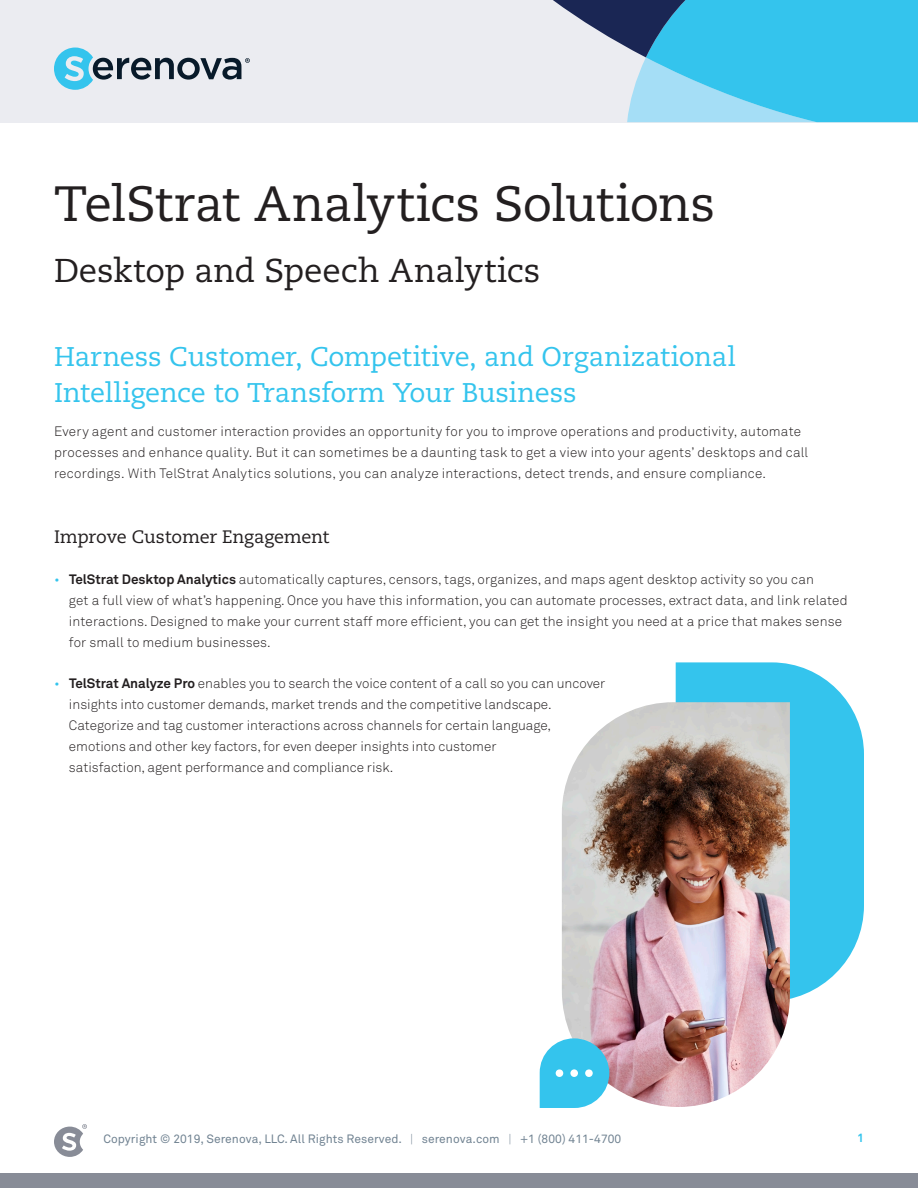
<style>
.page{position:relative;width:918px;height:1188px;background:#fff}
.page>*{position:absolute;margin:0;border:0;box-sizing:border-box;transform-origin:0 0}
.t1{font:49.5px "Caecilia LT Pro 55 Roman";letter-spacing:-.015em;color:#231f20}
.t2{font:33px "Caecilia LT Pro 55 Roman";letter-spacing:-.005em;color:#231f20}
.t3{font:27px/36px "Caecilia LT Pro 55 Roman";letter-spacing:-.005em;color:#34c4ed}
.t4{font:18px "Caecilia LT Pro 55 Roman";letter-spacing:-.015em;color:#231f20}
.t5{font:300 13.5px/21px "Akkurat";letter-spacing:.01em;color:#231f20}
.t6{font:12px "Akkurat";letter-spacing:.005em;color:#718392}
.t7{font:700 12px "Akkurat";color:#34c4ed}
.s1{color:#34c4ed}
.s2{font-weight:700}
.s3{font-weight:300}
</style>
<div class="page">
<div style="left:0;top:1174px;width:918px;height:14px;background:#888c97"></div>
<svg style="left:54px;top:1124px;width:33px;height:33px"></svg>
<div style="left:0;top:0;width:918px;height:122px;background:#ebecf1"></div>
<svg style="left:553px;top:0;width:365px;height:122px"></svg>
<svg style="left:54px;top:48px;width:196px;height:42px"></svg>
<svg style="left:676px;top:662px;width:188px;height:337px;fill:#34c4ed"></svg>
<img style="left:562px;top:702px;width:228px;height:405px">
<svg style="left:540px;top:1038px;width:70px;height:70px"></svg>
<p class="t1" style="left:54px;top:171px;width:663px">TelStrat Analytics Solutions</p>
<p class="t2" style="left:54px;top:248px;width:488px">Desktop and Speech Analytics</p>
<p class="t3" style="left:54px;top:338px;width:684px">Harness Customer, Competitive, and Organizational<br>Intelligence to Transform Your Business</p>
<p class="t5" style="left:54px;top:421px;width:756px">Every agent and customer interaction provides an opportunity for you to improve operations and productivity, automate processes and enhance quality. But it can sometimes be a daunting task to get a view into your agentsÕ desktops and call recordings. With TelStrat Analytics solutions, you can analyze interactions, detect trends, and ensure compliance.</p>
<p class="t4" style="left:54px;top:525px;width:277px">Improve Customer Engagement</p>
<p class="t5" style="left:69px;top:569px;width:780px;text-indent:-15px"><span class="s1">¥</span> <span class="s2">TelStrat Desktop Analytics</span> automatically captures, censors, tags, organizes, and maps agent desktop activity so you can<br>get a full view of whatÕs happening. Once you have this information, you can automate processes, extract data, and link related interactions. Designed to make your current staff more efficient, you can get the insight you need at a price that makes sense for small to medium businesses.</p>
<p class="t5" style="left:69px;top:673px;width:538px;text-indent:-15px"><span class="s1">¥</span> <span class="s2">TelStrat Analyze Pro</span> enables you to search the voice content of a call so you can uncover insights into customer demands, market trends and the competitive landscape.<br>Categorize and tag customer interactions across channels for certain language, emotions and other key factors, for even deeper insights into customer<br>satisfaction, agent performance and compliance risk.</p>
<p class="t6" style="left:103px;top:1131px;width:519px">Copyright © 2019, Serenova, LLC. All Rights Reserved. <span class="s3">|</span> serenova.com <span class="s3">|</span> +1 (800) 411-4700</p>
<p class="t7" style="left:857px;top:1130px;width:8px">1</p>
</div>
